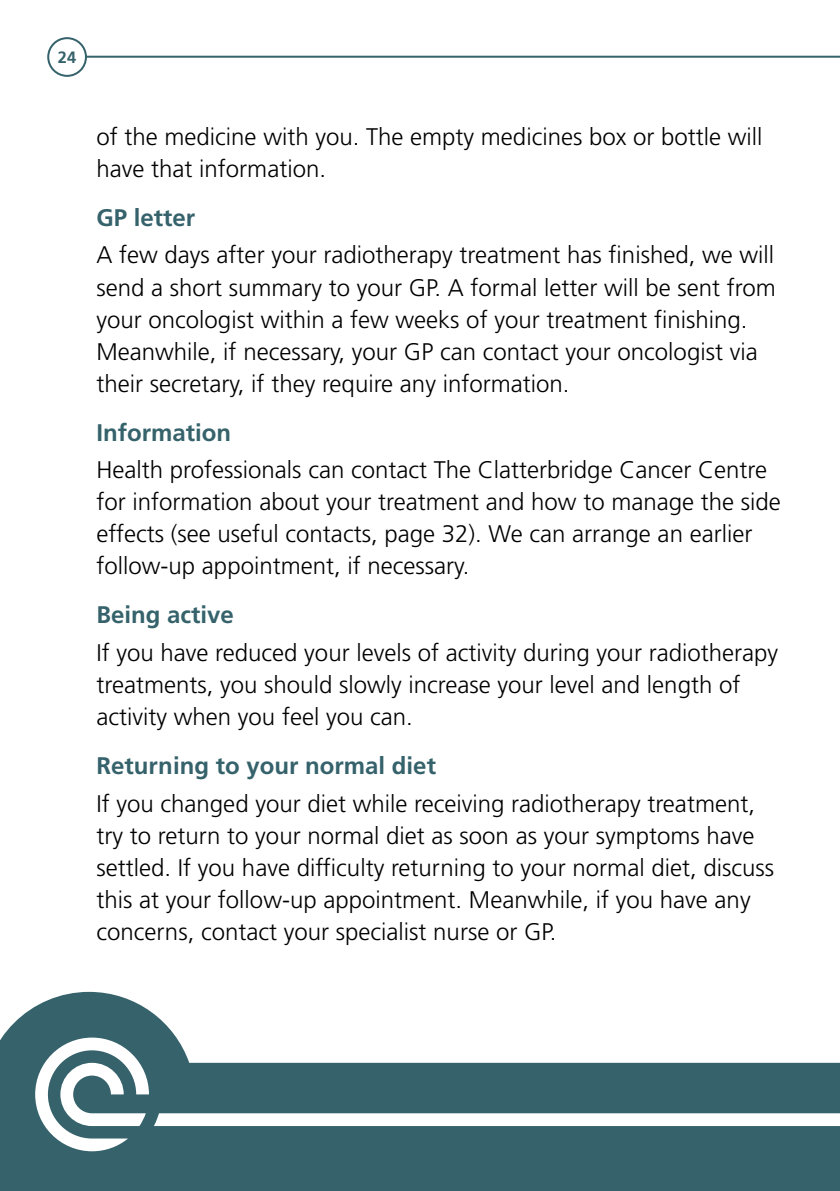
<style>
.page{position:relative;width:840px;height:1191px;background:#fff}
.page>*{position:absolute;margin:0;border:0;box-sizing:border-box;transform-origin:0 0}
.t1{font:300 24px/32px "Frutiger";color:#000}
.t2{font:700 24px "Frutiger";color:#35626b}
.t3{font:700 16.4px "Frutiger";color:#35626b}
</style>
<div class="page">
<svg style="left:0;top:992px;width:839px;height:199px;fill:#35626b"></svg>
<hr style="left:67px;top:56px;width:772px;height:2px;background:#35626b">
<div style="left:48px;top:38px;width:38px;height:38px;background:#fff;border-radius:50%"></div>
<div style="left:47px;top:37px;width:40px;height:40px;border:2px solid #35626b;border-radius:50%"></div>
<svg style="left:35px;top:1037px;width:804px;height:114px"></svg>
<p class="t3" style="left:58px;top:48px;width:20px">24</p>
<p class="t1" style="left:96px;top:120px;width:667px">of the medicine with you. The empty medicines box or bottle will have that information.</p>
<p class="t2" style="left:96px;top:203px;width:100px">GP letter</p>
<p class="t1" style="left:96px;top:239px;width:680px">A few days after your radiotherapy treatment has finished, we will send a short summary to your GP. A formal letter will be sent from your oncologist within a few weeks of your treatment finishing.<br>Meanwhile, if necessary, your GP can contact your oncologist via their secretary, if they require any information.</p>
<p class="t2" style="left:96px;top:418px;width:136px">Information</p>
<p class="t1" style="left:96px;top:454px;width:685px">Health professionals can contact The Clatterbridge Cancer Centre for information about your treatment and how to manage the side effects (see useful contacts, page 32). We can arrange an earlier follow-up appointment, if necessary.</p>
<p class="t2" style="left:96px;top:601px;width:139px">Being active</p>
<p class="t1" style="left:96px;top:636px;width:682px">If you have reduced your levels of activity during your radiotherapy treatments, you should slowly increase your level and length of activity when you feel you can.</p>
<p class="t2" style="left:96px;top:751px;width:341px">Returning to your normal diet</p>
<p class="t1" style="left:96px;top:787px;width:678px">If you changed your diet while receiving radiotherapy treatment, try to return to your normal diet as soon as your symptoms have settled. If you have difficulty returning to your normal diet, discuss this at your follow-up appointment. Meanwhile, if you have any concerns, contact your specialist nurse or GP.</p>
</div>
